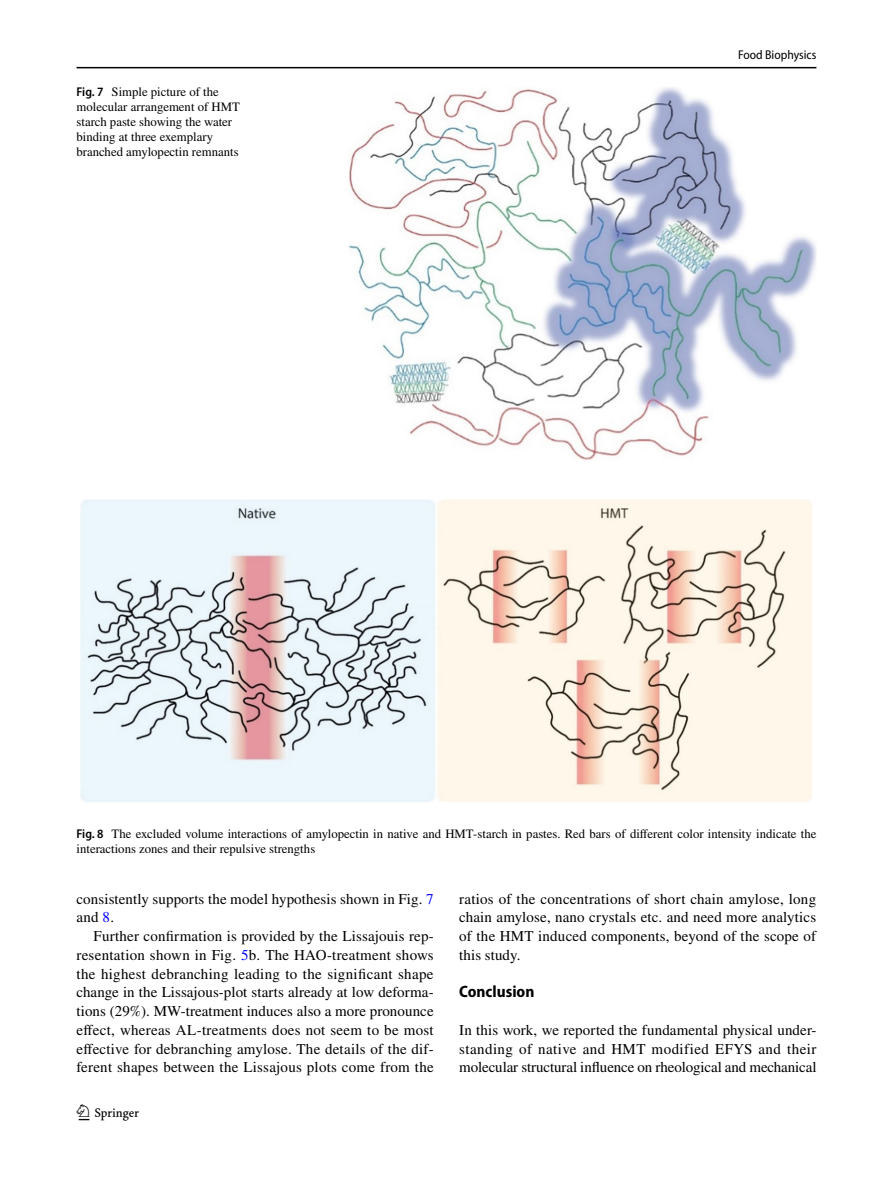
<style>
.page{position:relative;width:893px;height:1187px;background:#fff}
.page>*{position:absolute;margin:0;border:0;box-sizing:border-box;transform-origin:0 0}
.t1{font:22.5px "Springnew Regular 2";color:#000}
.t2{font:700 semi-condensed 16.5px "Myriad Pro";color:#000}
.t3{font:15px/18.8px "STIX";letter-spacing:.005em;color:#000;text-align:justify}
.t4{font:12.75px/15px "STIX";color:#000}
.t5{font:semi-condensed 12.75px "Myriad Pro";color:#000}
.s1{font-family:"Myriad Pro";font-weight:600;font-stretch:semi-condensed}
.s2{color:#00f}
</style>
<div class="page">
<hr style="left:77px;top:67px;width:739px;height:1px;background:#000">
<img style="left:349px;top:87px;width:467px;height:373px">
<img style="left:81px;top:499px;width:731px;height:303px">
<p class="t4" style="left:77px;top:85px;width:165px"><span class="s1">Fig. 7</span> Simple picture of the molecular arrangement of HMT starch paste showing the water binding at three exemplary branched amylopectin remnants</p>
<p class="t5" style="left:738px;top:48px;width:80px">Food Biophysics</p>
<p class="t4" style="left:77px;top:826px;width:741px"><span class="s1">Fig. 8</span> The excluded volume interactions of amylopectin in native and HMT-starch in pastes. Red bars of different color intensity indicate the interactions zones and their repulsive strengths</p>
<p class="t3" style="left:77px;top:890px;width:359px">consistently supports the model hypothesis shown in Fig. <span class="s2">7 </span>and <span class="s2">8</span>.</p>
<p class="t3" style="left:77px;top:927px;width:359px;text-indent:17px">Further confirmation is provided by the Lissajouis rep&shy;resentation shown in Fig. <span class="s2">5</span>b. The HAO-treatment shows the highest debranching leading to the significant shape change in the Lissajous-plot starts already at low deforma&shy;tions (29%). MW-treatment induces also a more pronounce effect, whereas AL-treatments does not seem to be most effective for debranching amylose. The details of the dif&shy;ferent shapes between the Lissajous plots come from the</p>
<h1 class="t1" style="left:79px;top:1104px;width:62px">1 3</h1>
<p class="t3" style="left:459px;top:890px;width:358px">ratios of the concentrations of short chain amylose, long chain amylose, nano crystals etc. and need more analytics of the HMT induced components, beyond of the scope of this study.</p>
<p class="t2" style="left:459px;top:982px;width:77px">Conclusion</p>
<p class="t3" style="left:459px;top:1021px;width:359px">In this work, we reported the fundamental physical under&shy;standing of native and HMT modified EFYS and their molecular structural influence on rheological and mechanical</p>
</div>
